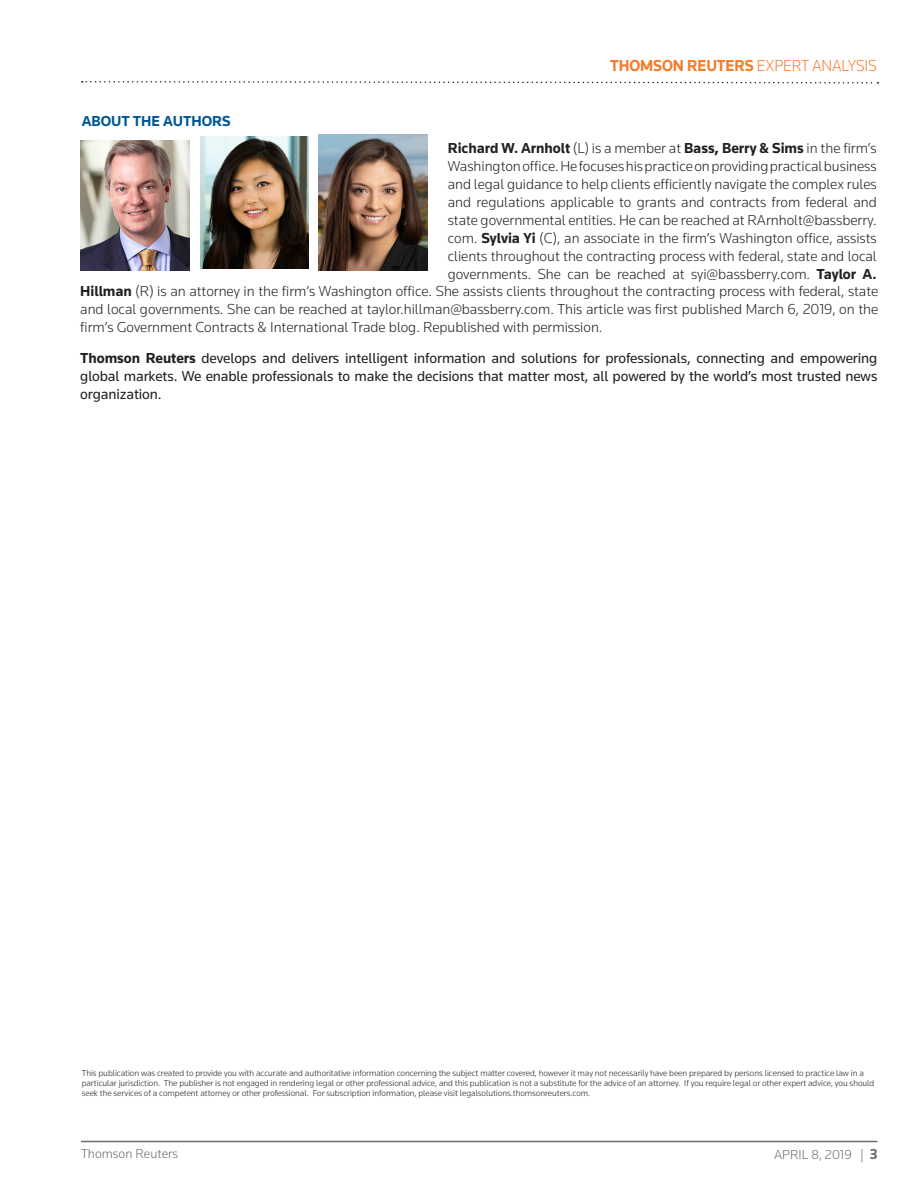
<style>
.page{position:relative;width:918px;height:1188px;background:#fff}
.page>*{position:absolute;margin:0;border:0;box-sizing:border-box;transform-origin:0 0}
.t1{font:700 16.5px "Knowledge";letter-spacing:-.01em;color:#f47b2a;scale:.95 1}
.t2{font:300 15px/18px "Knowledge";color:#231f20;text-align:justify}
.FC_body{font:15px/18px "Knowledge";letter-spacing:-.005em;color:#231f20;text-align:justify}
.t3{font:700 15px "Knowledge";color:#005595}
.t4{font:300 13.5px "Knowledge";color:#696b73}
.FC_body-2{font:300 9px/9.9px "Knowledge";letter-spacing:-.005em;color:#231f20}
.s1{font-weight:300}
.s2{font-weight:700}
.s3{font-weight:700;font-size:15px}
</style>
<div class="page">
<hr style="left:81px;top:1141px;width:797px;height:1px;background:#696b73">
<svg style="left:82px;top:81px;width:797px;height:3px"></svg>
<img style="left:80px;top:140px;width:110px;height:130px">
<img style="left:318px;top:135px;width:110px;height:135px">
<img style="left:201px;top:137px;width:107px;height:132px">
<h2 class="t3" style="left:82px;top:111px;width:150px">ABOUT THE AUTHORS</h2>
<p class="t1" style="left:610px;top:55px;width:282px">THOMSON REUTERS <span class="s1">EXPERT ANALYSIS</span></p>
<p class="t2" style="left:448px;top:138px;width:431px"><span class="s2">Richard W. Arnholt</span> (L) is a member at <span class="s2">Bass, Berry &amp; Sims</span> in the firm’s Washington office. He focuses his practice on providing practical business and legal guidance to help clients efficiently navigate the complex rules and regulations applicable to grants and contracts from federal and state governmental entities. He can be reached at RArnholt@bassberry. com. <span class="s2">Sylvia Yi</span> (C), an associate in the firm’s Washington office, assists clients throughout the contracting process with federal, state and local governments. She can be reached at syi@bassberry.com. <span class="s2">Taylor A.</span></p>
<p class="t2" style="left:80px;top:282px;width:800px"><span class="s2">Hillman</span> (R) is an attorney in the firm’s Washington office. She assists clients throughout the contracting process with federal, state and local governments. She can be reached at taylor.hillman@bassberry.com. This article was first published March 6, 2019, on the firm’s Government Contracts &amp; International Trade blog. Republished with permission.</p>
<p class="FC_body" style="left:80px;top:349px;width:799px"><span class="s2">Thomson Reuters</span> develops and delivers intelligent information and solutions for professionals, connecting and empowering global markets. We enable professionals to make the decisions that matter most, all powered by the world’s most trusted news organization.</p>
<p class="FC_body-2" style="left:82px;top:1068px;width:794px">This publication was created to provide you with accurate and authoritative information concerning the subject matter covered, however it may not necessarily have been prepared by persons licensed to practice law in a particular jurisdiction. The publisher is not engaged in rendering legal or other professional advice, and this publication is not a substitute for the advice of an attorney. If you require legal or other expert advice, you should seek the services of a competent attorney or other professional. For subscription information, please visit legalsolutions.thomsonreuters.com.</p>
<p class="t4" style="left:81px;top:1145px;width:99px">Thomson Reuters</p>
<p class="t4" style="left:774px;top:1146px;width:105px">APRIL 8, 2019 | <span class="s3">3</span></p>
</div>
